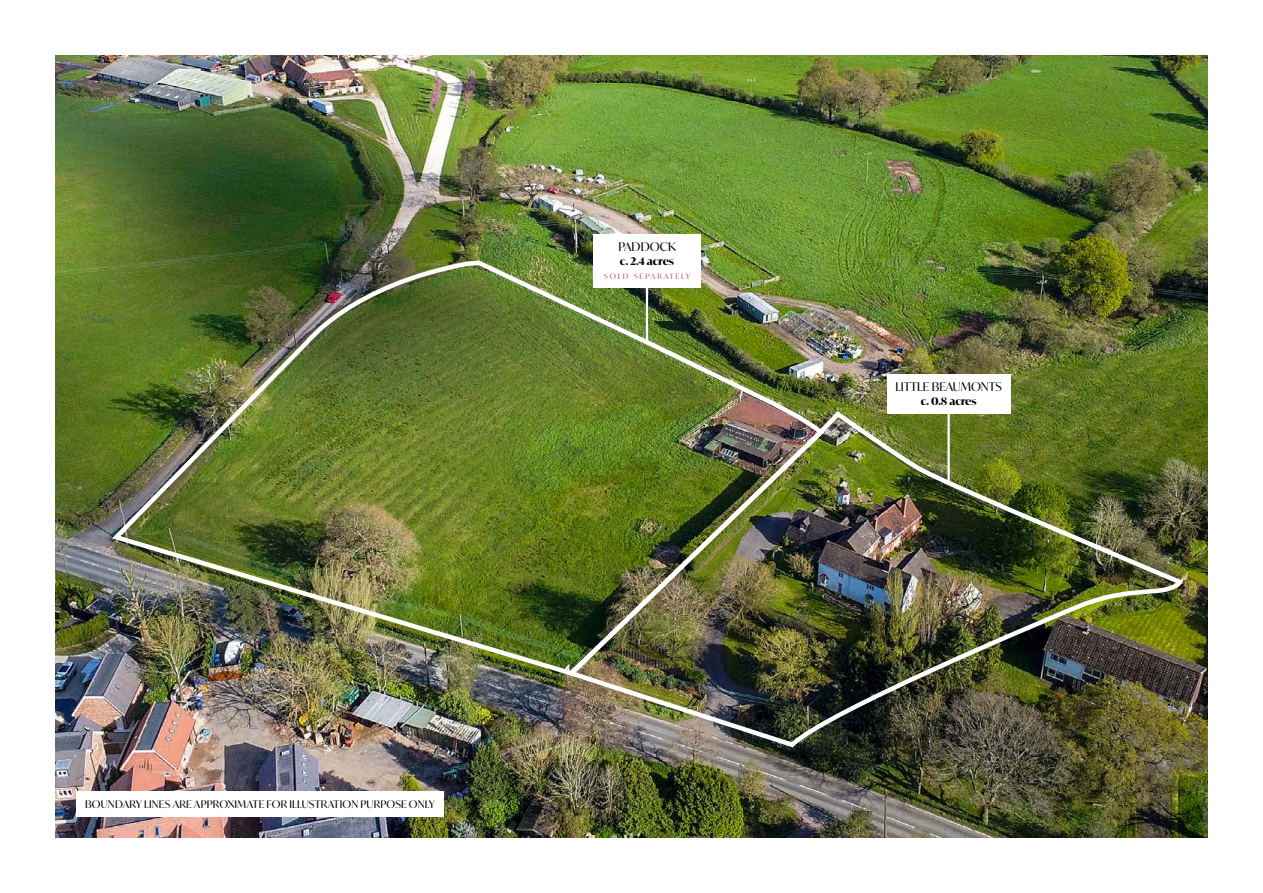
<style>
.page{position:relative;width:1263px;height:893px;background:#fff}
.page>*{position:absolute;margin:0;border:0;box-sizing:border-box;transform-origin:0 0}
.t1{font:12px "Ivy Mode";color:#000}
.t2{font:10.5px "Ivy Mode";letter-spacing:.015em;color:#000}
.t3{font:700 10.5px "Ivy Mode";letter-spacing:-.01em;color:#000}
.t4{font:7.5px "Ivy Mode";letter-spacing:.24em;color:#b25d5c}
</style>
<div class="page">
<img style="left:55px;top:55px;width:1153px;height:783px">
<img style="left:108px;top:258px;width:719px;height:420px">
<img style="left:563px;top:414px;width:621px;height:337px">
<hr style="left:947px;top:412px;width:3px;height:71px;background:#fff">
<hr style="left:646px;top:271px;width:2px;height:71px;background:#fff">
<div style="left:887px;top:374px;width:123px;height:40px;background:#fff"></div>
<div style="left:593px;top:234px;width:108px;height:53px;background:#fff"></div>
<div style="left:77px;top:791px;width:367px;height:25px;background:#fff"></div>
<p class="t1" style="left:618px;top:239px;width:59px">PADDOCK</p>
<p class="t3" style="left:620px;top:254px;width:56px">c. 2.4 acres</p>
<p class="t4" style="left:604px;top:271px;width:88px">SOLD SEPARATELY</p>
<p class="t2" style="left:85px;top:797px;width:352px">BOUNDARY LINES ARE APPROXIMATE FOR ILLUSTRATION PURPOSE ONLY</p>
<p class="t1" style="left:895px;top:379px;width:108px">LITTLE BEAUMONTS</p>
<p class="t3" style="left:921px;top:394px;width:57px">c. 0.8 acres</p>
</div>
